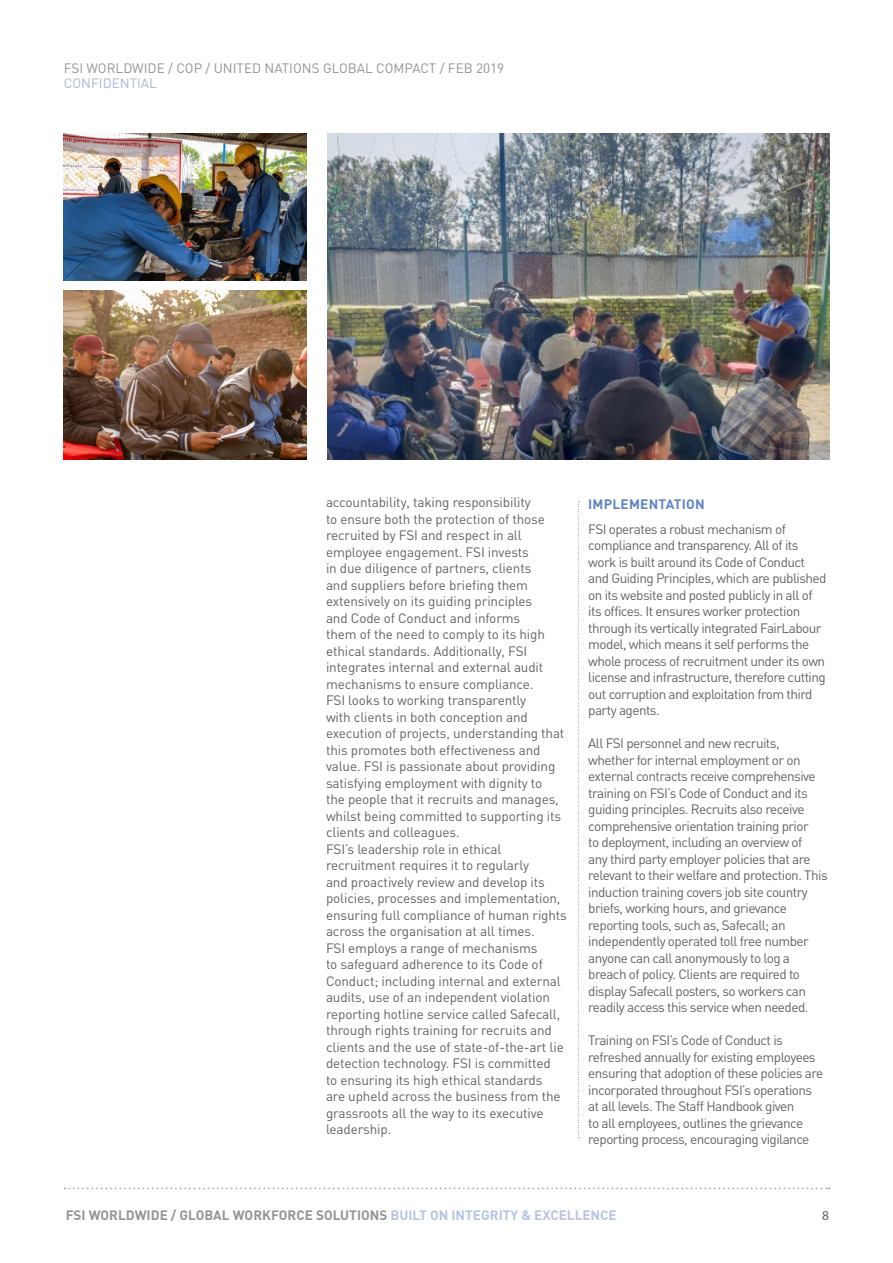
<style>
.page{position:relative;width:893px;height:1263px;background:#fff}
.page>*{position:absolute;margin:0;border:0;box-sizing:border-box;transform-origin:0 0}
.t1{font:13.5px/16.5px "DIN";letter-spacing:-.04em;color:#636366}
.t2{font:13.5px/16.5px "DIN";letter-spacing:-.01em;color:#636366}
.t3{font:700 13.5px "DIN";color:#939598}
.t4{font:13.5px "DIN";color:#939598}
.t5{font:700 13.5px "DIN";letter-spacing:.02em;color:#5f84c3}
.t6{font:13.5px "DIN";color:#a8b7dd}
.t7{font:13.5px "Myriad Pro";color:#636366}
.s1{color:#b8c4e3}
</style>
<div class="page">
<svg style="left:65px;top:1188px;width:764px;height:1px"></svg>
<img style="left:64px;top:133px;width:242px;height:148px">
<img style="left:327px;top:133px;width:502px;height:326px">
<img style="left:64px;top:291px;width:242px;height:168px">
<svg style="left:578px;top:502px;width:1px;height:636px"></svg>
<p class="t4" style="left:64px;top:60px;width:442px">FSI WORLDWIDE / COP / UNITED NATIONS GLOBAL COMPACT / FEB 2019</p>
<p class="t6" style="left:64px;top:75px;width:95px">CONFIDENTIAL</p>
<p class="t2" style="left:326px;top:494px;width:242px">accountability, taking responsibility<br>to ensure both the protection of those recruited by FSI and respect in all employee engagement. FSI invests<br>in due diligence of partners, clients<br>and suppliers before briefing them extensively on its guiding principles<br>and Code of Conduct and informs<br>them of the need to comply to its high ethical standards. Additionally, FSI integrates internal and external audit mechanisms to ensure compliance.<br>FSI looks to working transparently<br>with clients in both conception and execution of projects, understanding that this promotes both effectiveness and value. FSI is passionate about providing satisfying employment with dignity to<br>the people that it recruits and manages, whilst being committed to supporting its clients and colleagues.<br>FSI’s leadership role in ethical recruitment requires it to regularly<br>and proactively review and develop its policies, processes and implementation, ensuring full compliance of human rights across the organisation at all times.<br>FSI employs a range of mechanisms<br>to safeguard adherence to its Code of Conduct; including internal and external audits, use of an independent violation reporting hotline service called Safecall, through rights training for recruits and clients and the use of state-of-the-art lie detection technology. FSI is committed<br>to ensuring its high ethical standards<br>are upheld across the business from the grassroots all the way to its executive leadership.</p>
<p class="t5" style="left:588px;top:495px;width:118px">IMPLEMENTATION</p>
<p class="t1" style="left:588px;top:520px;width:240px">FSI operates a robust mechanism of compliance and transparency. All of its work is built around its Code of Conduct and Guiding Principles, which are published on its website and posted publicly in all of its offices. It ensures worker protection through its vertically integrated FairLabour model, which means it self performs the whole process of recruitment under its own license and infrastructure, therefore cutting out corruption and exploitation from third party agents.</p>
<p class="t1" style="left:588px;top:735px;width:241px">All FSI personnel and new recruits, whether for internal employment or on external contracts receive comprehensive training on FSI’s Code of Conduct and its guiding principles. Recruits also receive comprehensive orientation training prior<br>to deployment, including an overview of<br>any third party employer policies that are relevant to their welfare and protection. This induction training covers job site country briefs, working hours, and grievance reporting tools, such as, Safecall; an independently operated toll free number anyone can call anonymously to log a breach of policy. Clients are required to display Safecall posters, so workers can readily access this service when needed.</p>
<p class="t1" style="left:588px;top:1032px;width:237px">Training on FSI’s Code of Conduct is refreshed annually for existing employees ensuring that adoption of these policies are incorporated throughout FSI’s operations at all levels. The Staff Handbook given<br>to all employees, outlines the grievance reporting process, encouraging vigilance</p>
<p class="t3" style="left:66px;top:1207px;width:553px">FSI WORLDWIDE / GLOBAL WORKFORCE SOLUTIONS <span class="s1">BUILT ON INTEGRITY &amp; EXCELLENCE</span></p>
<p class="t7" style="left:822px;top:1207px;width:8px">8</p>
</div>
